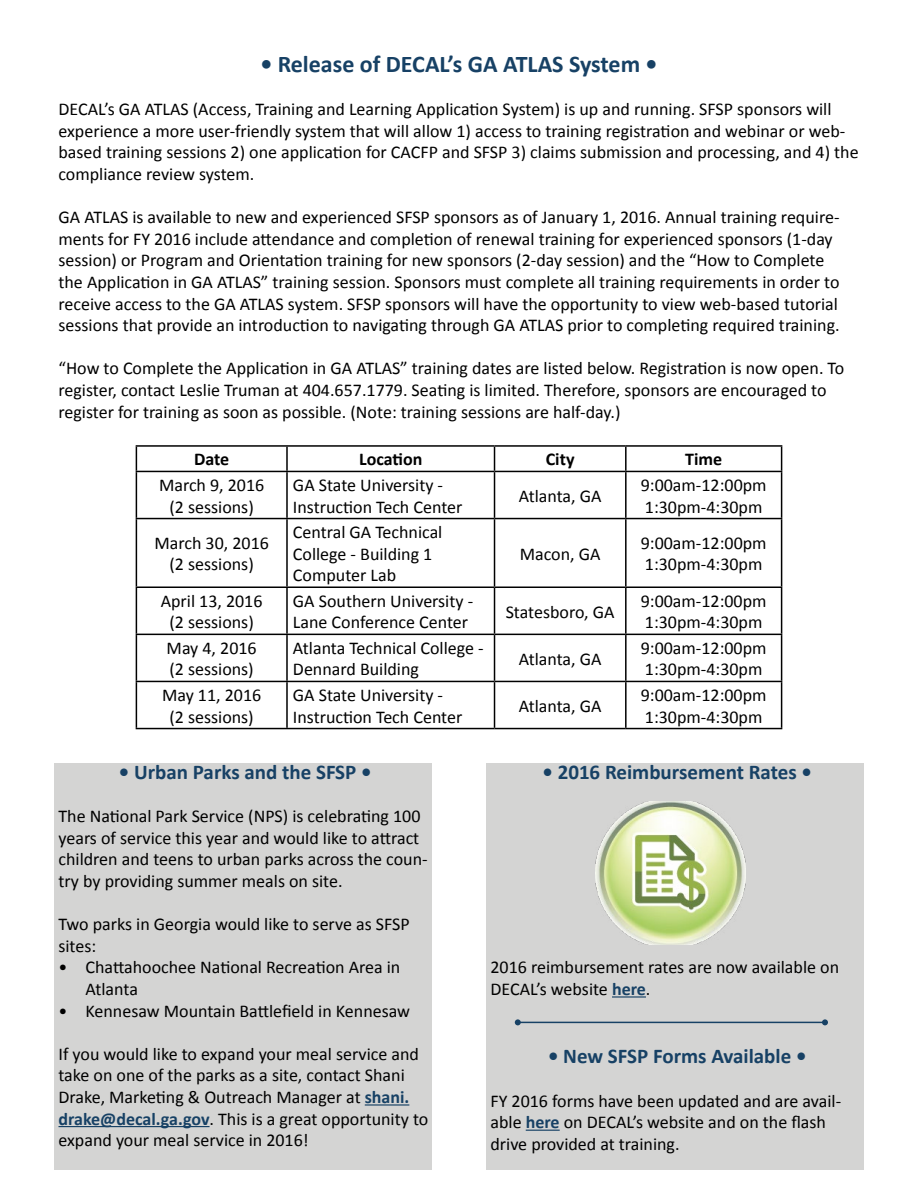
<style>
.page{position:relative;width:918px;height:1188px;background:#fff}
.page>*{position:absolute;margin:0;border:0;box-sizing:border-box;transform-origin:0 0}
.t1{font:700 24px "Calibri";color:#174165}
.t2{font:700 21px "Calibri";color:#174165}
.t3{font:18px/21.6px "Calibri";color:#000}
.t4{font:700 18px "Calibri";color:#000}
.s1{font-weight:700;color:#174165}
</style>
<div class="page">
<hr style="left:136px;top:445px;width:151px;height:2px;background:#000">
<svg style="left:136px;top:447px;width:1px;height:24px"></svg>
<hr style="left:287px;top:445px;width:208px;height:2px;background:#000">
<hr style="left:286px;top:447px;width:2px;height:24px;background:#000">
<hr style="left:495px;top:445px;width:131px;height:2px;background:#000">
<svg style="left:494px;top:447px;width:1px;height:24px"></svg>
<hr style="left:626px;top:445px;width:156px;height:2px;background:#000">
<hr style="left:625px;top:447px;width:2px;height:24px;background:#000">
<svg style="left:781px;top:447px;width:1px;height:24px"></svg>
<hr style="left:136px;top:471px;width:151px;height:1px;background:#000">
<hr style="left:136px;top:472px;width:1px;height:46px;background:#000">
<hr style="left:287px;top:471px;width:208px;height:1px;background:#000">
<hr style="left:286px;top:472px;width:2px;height:46px;background:#000">
<hr style="left:495px;top:471px;width:131px;height:1px;background:#000">
<hr style="left:494px;top:472px;width:1px;height:46px;background:#000">
<hr style="left:626px;top:471px;width:156px;height:1px;background:#000">
<hr style="left:625px;top:472px;width:2px;height:46px;background:#000">
<hr style="left:781px;top:472px;width:1px;height:46px;background:#000">
<hr style="left:136px;top:518px;width:151px;height:1px;background:#000">
<hr style="left:136px;top:519px;width:1px;height:68px;background:#000">
<hr style="left:287px;top:518px;width:208px;height:1px;background:#000">
<hr style="left:286px;top:519px;width:2px;height:68px;background:#000">
<hr style="left:495px;top:518px;width:131px;height:1px;background:#000">
<hr style="left:494px;top:519px;width:1px;height:68px;background:#000">
<hr style="left:626px;top:518px;width:156px;height:1px;background:#000">
<hr style="left:625px;top:519px;width:2px;height:68px;background:#000">
<hr style="left:781px;top:519px;width:1px;height:68px;background:#000">
<hr style="left:136px;top:587px;width:151px;height:1px;background:#000">
<hr style="left:136px;top:588px;width:1px;height:46px;background:#000">
<hr style="left:287px;top:587px;width:208px;height:1px;background:#000">
<hr style="left:286px;top:588px;width:2px;height:46px;background:#000">
<hr style="left:495px;top:587px;width:131px;height:1px;background:#000">
<hr style="left:494px;top:588px;width:1px;height:46px;background:#000">
<hr style="left:626px;top:587px;width:156px;height:1px;background:#000">
<hr style="left:625px;top:588px;width:2px;height:46px;background:#000">
<hr style="left:781px;top:588px;width:1px;height:46px;background:#000">
<hr style="left:136px;top:634px;width:151px;height:1px;background:#000">
<hr style="left:136px;top:635px;width:1px;height:46px;background:#000">
<hr style="left:287px;top:634px;width:208px;height:1px;background:#000">
<hr style="left:286px;top:635px;width:2px;height:46px;background:#000">
<hr style="left:495px;top:634px;width:131px;height:1px;background:#000">
<hr style="left:494px;top:635px;width:1px;height:46px;background:#000">
<hr style="left:626px;top:634px;width:156px;height:1px;background:#000">
<hr style="left:625px;top:635px;width:2px;height:46px;background:#000">
<hr style="left:781px;top:635px;width:1px;height:46px;background:#000">
<hr style="left:136px;top:681px;width:151px;height:1px;background:#000">
<hr style="left:136px;top:682px;width:1px;height:46px;background:#000">
<hr style="left:287px;top:681px;width:208px;height:1px;background:#000">
<hr style="left:286px;top:682px;width:2px;height:46px;background:#000">
<hr style="left:495px;top:681px;width:131px;height:1px;background:#000">
<hr style="left:494px;top:682px;width:1px;height:46px;background:#000">
<hr style="left:626px;top:681px;width:156px;height:1px;background:#000">
<hr style="left:625px;top:682px;width:2px;height:46px;background:#000">
<hr style="left:781px;top:682px;width:1px;height:46px;background:#000">
<hr style="left:136px;top:728px;width:151px;height:1px;background:#000">
<hr style="left:287px;top:728px;width:208px;height:1px;background:#000">
<hr style="left:495px;top:728px;width:131px;height:1px;background:#000">
<hr style="left:626px;top:728px;width:156px;height:1px;background:#000">
<div style="left:54px;top:763px;width:378px;height:407px;background:#d4d4d3"></div>
<hr style="left:365px;top:1104px;width:44px;height:2px;background:#174165">
<hr style="left:58px;top:1126px;width:152px;height:1px;background:#174165">
<div style="left:486px;top:763px;width:378px;height:407px;background:#d4d4d3"></div>
<hr style="left:612px;top:996px;width:34px;height:2px;background:#174165">
<hr style="left:526px;top:1130px;width:34px;height:1px;background:#174165">
<img style="left:596px;top:801px;width:149px;height:144px">
<hr style="left:518px;top:1022px;width:307px;height:1px;background:#174165">
<svg style="left:515px;top:1019px;width:6px;height:6px"></svg>
<svg style="left:822px;top:1019px;width:6px;height:6px"></svg>
<h1 class="t1" style="left:260px;top:49px;width:399px">• Release of DECAL’s GA ATLAS System •</h1>
<p class="t3" style="left:58px;top:98px;width:802px">DECAL’s GA ATLAS (Access, Training and Learning Application System) is up and running. SFSP sponsors will experience a more user-friendly system that will allow 1) access to training registration and webinar or web&shy;based training sessions 2) one application for CACFP and SFSP 3) claims submission and processing, and 4) the compliance review system.</p>
<p class="t3" style="left:58px;top:206px;width:783px">GA ATLAS is available to new and experienced SFSP sponsors as of January 1, 2016. Annual training require&shy;ments for FY 2016 include attendance and completion of renewal training for experienced sponsors (1-day session) or Program and Orientation training for new sponsors (2-day session) and the “How to Complete the Application in GA ATLAS” training session. Sponsors must complete all training requirements in order to receive access to the GA ATLAS system. SFSP sponsors will have the opportunity to view web-based tutorial sessions that provide an introduction to navigating through GA ATLAS prior to completing required training.</p>
<p class="t3" style="left:58px;top:358px;width:787px">“How to Complete the Application in GA ATLAS” training dates are listed below. Registration is now open. To register, contact Leslie Truman at 404.657.1779. Seating is limited. Therefore, sponsors are encouraged to register for training as soon as possible. (Note: training sessions are half-day.)</p>
<p class="t4" style="left:194px;top:448px;width:37px">Date</p>
<p class="t4" style="left:359px;top:448px;width:65px">Location</p>
<p class="t4" style="left:546px;top:448px;width:30px">City</p>
<p class="t4" style="left:685px;top:448px;width:39px">Time</p>
<p class="t3" style="left:159px;top:474px;width:107px;text-align:center">March 9, 2016 (2 sessions)</p>
<p class="t3" style="left:293px;top:474px;width:171px">GA State University -<br>Instruction Tech Center</p>
<p class="t3" style="left:519px;top:485px;width:84px">Atlanta, GA</p>
<p class="t3" style="left:641px;top:474px;width:127px">9:00am-12:00pm<br>1:30pm-4:30pm</p>
<p class="t3" style="left:154px;top:532px;width:116px;text-align:center">March 30, 2016 (2 sessions)</p>
<p class="t3" style="left:293px;top:521px;width:151px">Central GA Technical<br>College - Building 1<br>Computer Lab</p>
<p class="t3" style="left:520px;top:543px;width:82px">Macon, GA</p>
<p class="t3" style="left:641px;top:532px;width:127px">9:00am-12:00pm<br>1:30pm-4:30pm</p>
<p class="t3" style="left:161px;top:590px;width:103px;text-align:center">April 13, 2016 (2 sessions)</p>
<p class="t3" style="left:293px;top:590px;width:182px">GA Southern University -<br>Lane Conference Center</p>
<p class="t3" style="left:506px;top:601px;width:110px">Statesboro, GA</p>
<p class="t3" style="left:641px;top:590px;width:127px">9:00am-12:00pm<br>1:30pm-4:30pm</p>
<p class="t3" style="left:167px;top:637px;width:92px">May 4, 2016 (2 sessions)</p>
<p class="t3" style="left:293px;top:637px;width:192px">Atlanta Technical College -<br>Dennard Building</p>
<p class="t3" style="left:519px;top:648px;width:84px">Atlanta, GA</p>
<p class="t3" style="left:641px;top:637px;width:127px">9:00am-12:00pm<br>1:30pm-4:30pm</p>
<p class="t3" style="left:162px;top:684px;width:101px;text-align:center">May 11, 2016 (2 sessions)</p>
<p class="t3" style="left:293px;top:684px;width:171px">GA State University -<br>Instruction Tech Center</p>
<p class="t3" style="left:519px;top:695px;width:84px">Atlanta, GA</p>
<p class="t3" style="left:641px;top:684px;width:127px">9:00am-12:00pm<br>1:30pm-4:30pm</p>
<p class="t2" style="left:119px;top:759px;width:254px">• Urban Parks and the SFSP •</p>
<p class="t3" style="left:58px;top:805px;width:371px">The National Park Service (NPS) is celebrating 100 years of service this year and would like to attract children and teens to urban parks across the coun&shy;try by providing summer meals on site.</p>
<p class="t3" style="left:58px;top:913px;width:353px">Two parks in Georgia would like to serve as SFSP sites:</p>
<p class="t3" style="left:86px;top:957px;width:316px;text-indent:-27px">• Chattahoochee National Recreation Area in<br>Atlanta</p>
<p class="t3" style="left:58px;top:1000px;width:353px">• Kennesaw Mountain Battlefield in Kennesaw</p>
<p class="t3" style="left:58px;top:1043px;width:371px">If you would like to expand your meal service and take on one of the parks as a site, contact Shani Drake, Marketing &amp; Outreach Manager at <span class="s1">shani. drake@decal.ga.gov</span>. This is a great opportunity to expand your meal service in 2016!</p>
<p class="t2" style="left:543px;top:759px;width:271px">• 2016 Reimbursement Rates •</p>
<p class="t3" style="left:490px;top:957px;width:350px">2016 reimbursement rates are now available on<br>DECAL’s website <span class="s1">here</span>.</p>
<p class="t2" style="left:548px;top:1043px;width:260px">• New SFSP Forms Available •</p>
<p class="t3" style="left:490px;top:1090px;width:352px">FY 2016 forms have been updated and are avail&shy;able <span class="s1">here</span> on DECAL’s website and on the flash drive provided at training.</p>
</div>
